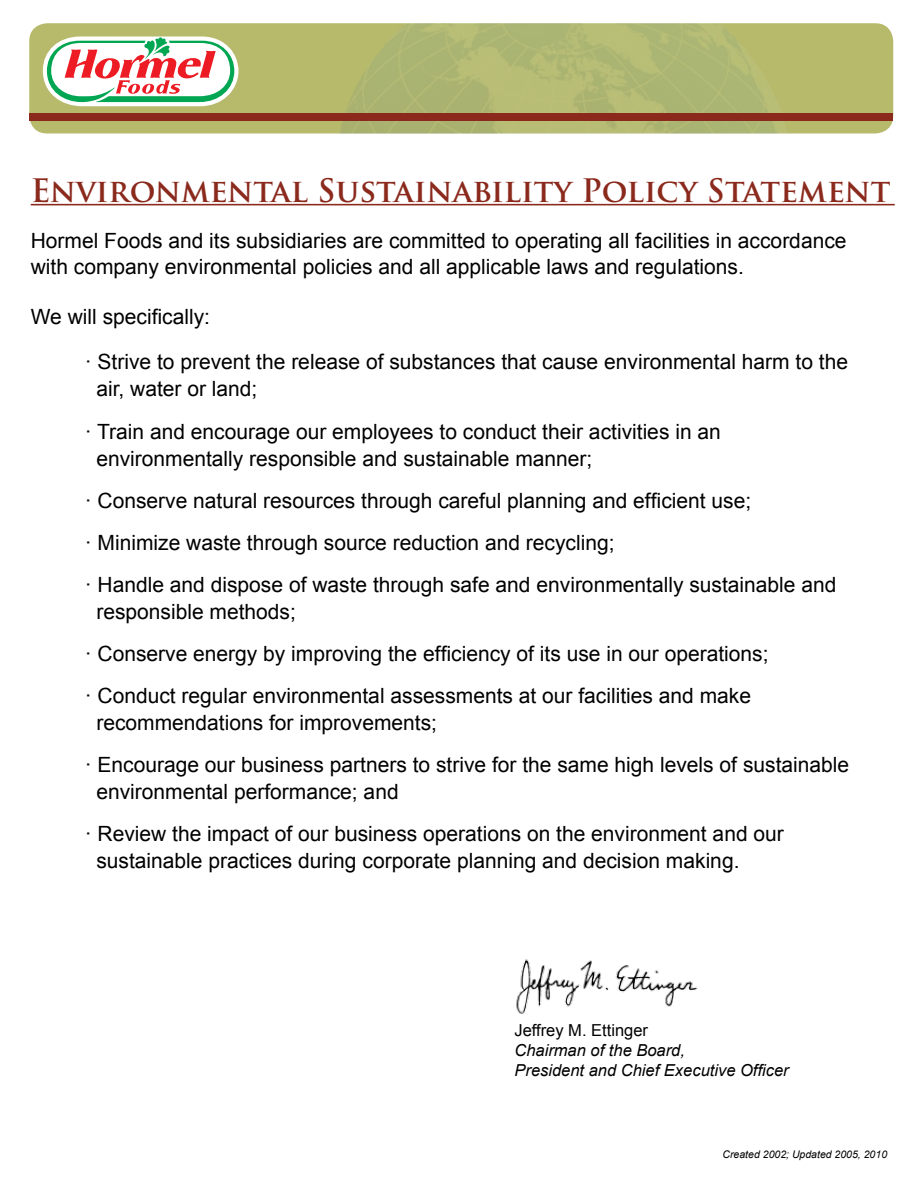
<style>
.page{position:relative;width:918px;height:1188px;background:#fff}
.page>*{position:absolute;margin:0;border:0;box-sizing:border-box;transform-origin:0 0}
.t1{font:700 31.5px "Trajan Pro";color:#8a291c}
.t2{font:21px/42px "Arial";color:#000}
.t3{font:italic 16.5px/19.8px "Arial";color:#000}
.t4{font:16.5px "Arial";color:#000}
.t5{font:italic 10.5px "Arial";color:#000}
</style>
<div class="page">
<div style="left:29px;top:23px;width:864px;height:111px;background:#b7ba6b;border-radius:18px"></div>
<img style="left:340px;top:23px;width:480px;height:110px">
<svg style="left:43px;top:36px;width:196px;height:70px;background:#d1c6b4"></svg>
<div style="left:29px;top:113px;width:864px;height:8px;background:#8a291c"></div>
<hr style="left:31px;top:204px;width:864px;height:1px;background:#8a291c">
<img style="left:516px;top:959px;width:182px;height:55px">
<h1 class="t1" style="left:31px;top:170px;width:861px">Environmental Sustainability Policy Statement</h1>
<p class="t2" style="left:31px;top:229px;width:817px;line-height:25.2px">Hormel Foods and its subsidiaries are committed to operating all facilities in accordance with company environmental policies and all applicable laws and regulations.</p>
<p class="t2" style="left:85px;top:294px;width:765px;line-height:45px;text-indent:-54px">We will specifically:<br>· Strive to prevent the release of substances that cause environmental harm to the</p>
<p class="t2" style="left:85px;top:367px;width:638px;line-height:43.5px;text-indent:12px">air, water or land;<br>· Train and encourage our employees to conduct their activities in an</p>
<p class="t2" style="left:85px;top:438px;width:753px;text-indent:12px">environmentally responsible and sustainable manner;<br>· Conserve natural resources through careful planning and efficient use;<br>· Minimize waste through source reduction and recycling;<br>· Handle and dispose of waste through safe and environmentally sustainable and</p>
<p class="t2" style="left:85px;top:591px;width:685px;text-indent:12px">responsible methods;<br>· Conserve energy by improving the efficiency of its use in our operations; · Conduct regular environmental assessments at our facilities and make</p>
<p class="t2" style="left:85px;top:702px;width:766px;text-indent:12px">recommendations for improvements;<br>· Encourage our business partners to strive for the same high levels of sustainable</p>
<p class="t2" style="left:85px;top:771px;width:701px;text-indent:12px">environmental performance; and<br>· Review the impact of our business operations on the environment and our</p>
<p class="t2" style="left:96px;top:840px;width:645px">sustainable practices during corporate planning and decision making.</p>
<p class="t4" style="left:514px;top:1020px;width:135px">Jeffrey M. Ettinger</p>
<p class="t3" style="left:514px;top:1041px;width:276px">Chairman of the Board,<br>President and Chief Executive Officer</p>
<p class="t5" style="left:723px;top:1148px;width:166px">Created 2002; Updated 2005, 2010</p>
</div>
